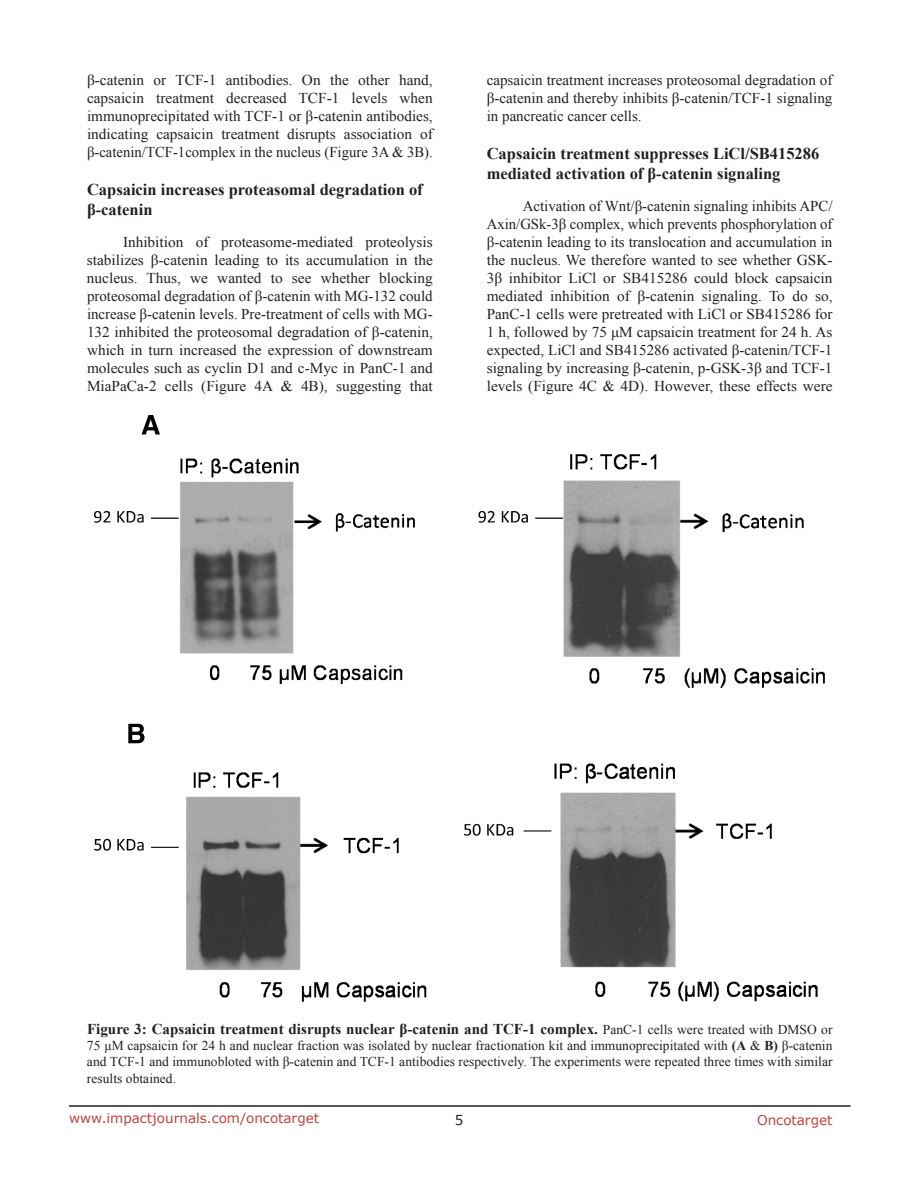
<style>
.page{position:relative;width:918px;height:1188px;background:#fff}
.page>*{position:absolute;margin:0;border:0;box-sizing:border-box;transform-origin:0 0}
.t1{font:700 16.5px/19.8px "Times New Roman";color:#231f20}
.t2{font:15px/18px "Times New Roman";color:#231f20;text-align:justify}
.t3{font:700 15px "Times New Roman";letter-spacing:.005em;color:#231f20}
.t4{font:13.5px/16.2px "Times New Roman";letter-spacing:.005em;color:#231f20;text-align:justify}
.t5{font:13.5px "Verdana";color:#c14141}
.t6{font:13.5px "Verdana";color:#231f20}
.s1{font-weight:400;font-size:13.5px}
.s2{font-weight:700}
</style>
<div class="page">
<hr style="left:69px;top:1105px;width:781px;height:2px;background:#231f20">
<img style="left:95px;top:416px;width:730px;height:585px">
<p class="t2" style="left:87px;top:71px;width:347px">β-catenin or TCF-1 antibodies. On the other hand, capsaicin treatment decreased TCF-1 levels when immunoprecipitated with TCF-1 or β-catenin antibodies, indicating capsaicin treatment disrupts association of β-catenin/TCF-1complex in the nucleus (Figure 3A &amp; 3B).</p>
<p class="t1" style="left:87px;top:179px;width:337px">Capsaicin increases proteasomal degradation of β-catenin</p>
<p class="t2" style="left:87px;top:232px;width:347px;text-indent:36px">Inhibition of proteasome-mediated proteolysis stabilizes β-catenin leading to its accumulation in the nucleus. Thus, we wanted to see whether blocking proteosomal degradation of β-catenin with MG-132 could increase β-catenin levels. Pre-treatment of cells with MG-132 inhibited the proteosomal degradation of β-catenin, which in turn increased the expression of downstream molecules such as cyclin D1 and c-Myc in PanC-1 and MiaPaCa-2 cells (Figure 4A &amp; 4B), suggesting that</p>
<p class="t2" style="left:487px;top:71px;width:347px">capsaicin treatment increases proteosomal degradation of β-catenin and thereby inhibits β-catenin/TCF-1 signaling in pancreatic cancer cells.</p>
<p class="t1" style="left:487px;top:143px;width:334px">Capsaicin treatment suppresses LiCl/SB415286 mediated activation of β-catenin signaling</p>
<p class="t2" style="left:487px;top:196px;width:347px;text-indent:36px">Activation of Wnt/β-catenin signaling inhibits APC/ Axin/GSk-3β complex, which prevents phosphorylation of β-catenin leading to its translocation and accumulation in the nucleus. We therefore wanted to see whether GSK-3β inhibitor LiCl or SB415286 could block capsaicin mediated inhibition of β-catenin signaling. To do so, PanC-1 cells were pretreated with LiCl or SB415286 for 1 h, followed by 75 μM capsaicin treatment for 24 h. As expected, LiCl and SB415286 activated β-catenin/TCF-1 signaling by increasing β-catenin, p-GSK-3β and TCF-1 levels (Figure 4C &amp; 4D). However, these effects were</p>
<p class="t3" style="left:87px;top:1019px;width:747px">Figure 3: Capsaicin treatment disrupts nuclear β-catenin and TCF-1 complex. <span class="s1">PanC-1 cells were treated with DMSO or</span></p>
<p class="t4" style="left:87px;top:1037px;width:747px">75 μM capsaicin for 24 h and nuclear fraction was isolated by nuclear fractionation kit and immunoprecipitated with <span class="s2">(A</span> &amp; <span class="s2">B)</span> β-catenin and TCF-1 and immunobloted with β-catenin and TCF-1 antibodies respectively. The experiments were repeated three times with similar results obtained.</p>
<p class="t5" style="left:69px;top:1109px;width:252px">www.impactjournals.com/oncotarget</p>
<p class="t6" style="left:455px;top:1111px;width:10px">5</p>
<p class="t5" style="left:757px;top:1111px;width:77px">Oncotarget</p>
</div>
